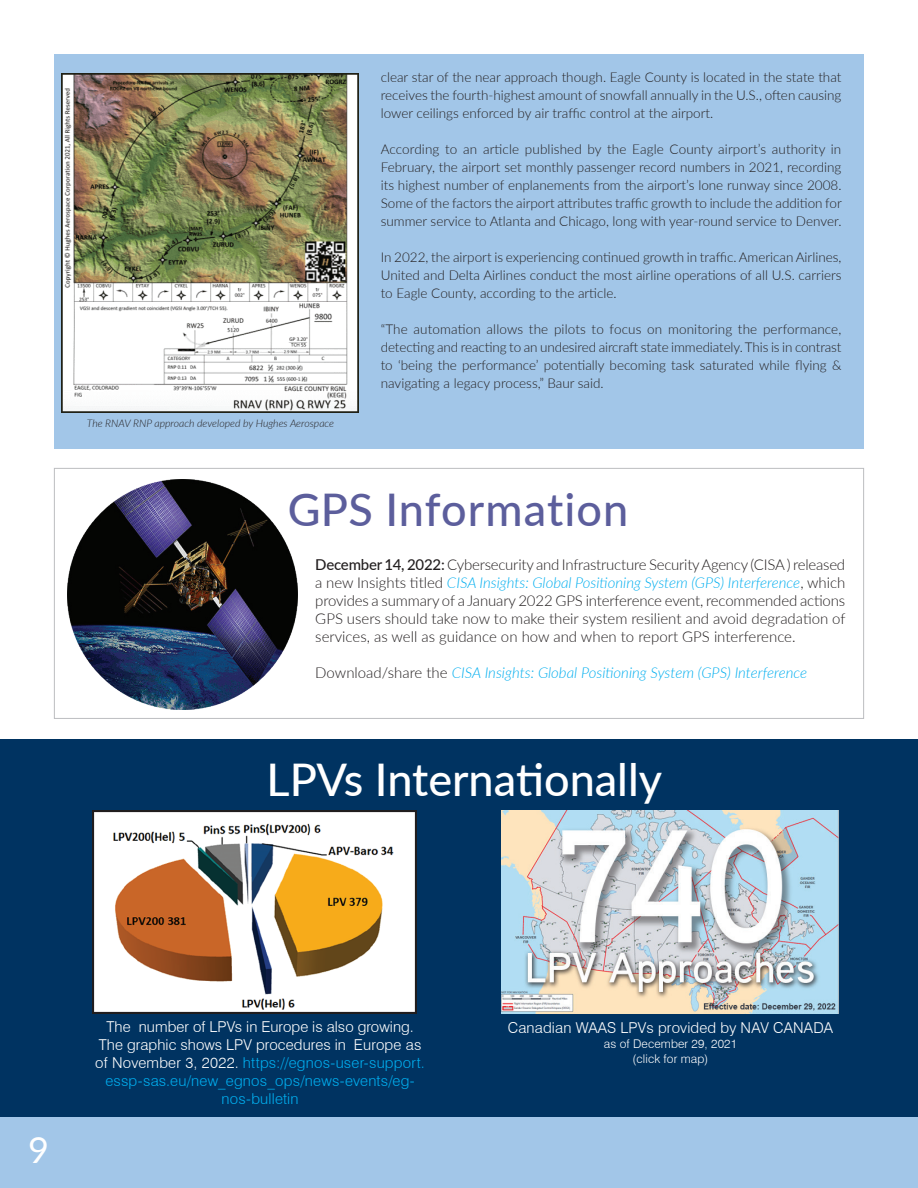
<style>
.page{position:relative;width:918px;height:1188px;background:#fff}
.page>*{position:absolute;margin:0;border:0;box-sizing:border-box;transform-origin:0 0}
.t1{font:500 45px "Lato";color:#fff}
.t2{font:500 45px "Lato";letter-spacing:.02em;color:#5c5e9c}
.t3{font:36px "Lato";color:#fff}
.t4{font:300 15px/18px "Lato";color:#231f20;text-align:justify}
.t5{font:300 15px/18px "Swiss 721 BT";letter-spacing:.01em;color:#fff;text-align:center}
.t6{font:italic 300 15px "Lato";color:#00aeef}
.t7{font:300 13.5px/18px "Lato";color:#231f20;text-align:justify}
.t8{font:300 12px/15px "Swiss 721 BT";letter-spacing:.01em;color:#fff;text-align:center}
.t9{font:italic 300 10.5px "Lato";color:#231f20}
.s1{font-weight:500}
.s2{font-style:italic;color:#00aeef}
.s3{font-style:normal;color:#231f20}
.s4{color:#00aeef}
</style>
<div class="page">
<div style="left:0;top:740px;width:918px;height:377px;background:#003361"></div>
<div style="left:0;top:1117px;width:918px;height:71px;background:#a2c6e8"></div>
<div style="left:54px;top:54px;width:810px;height:394px;background:#a2c6e8"></div>
<img style="left:62px;top:74px;width:296px;height:339px">
<div style="left:54px;top:468px;width:810px;height:251px;border:1px solid #bcbdc0"></div>
<img style="left:68px;top:479px;width:229px;height:230px">
<img style="left:501px;top:810px;width:338px;height:203px">
<img style="left:92px;top:810px;width:324px;height:204px">
<p class="t9" style="left:87px;top:415px;width:249px">The RNAV RNP approach developed by Hughes Aerospace</p>
<p class="t7" style="left:381px;top:67px;width:462px">clear star of the near approach though. Eagle County is located in the state that receives the fourth-highest amount of snowfall annually in the U.S., often causing lower ceilings enforced by air traffic control at the airport.</p>
<p class="t7" style="left:381px;top:139px;width:463px">According to an article published by the Eagle County airport’s authority in February, the airport set monthly passenger record numbers in 2021, recording its highest number of enplanements from the airport’s lone runway since 2008.<br>Some of the factors the airport attributes traffic growth to include the addition for summer service to Atlanta and Chicago, long with year-round service to Denver.</p>
<p class="t7" style="left:381px;top:247px;width:462px">In 2022, the airport is experiencing continued growth in traffic. American Airlines, United and Delta Airlines conduct the most airline operations of all U.S. carriers to Eagle County, according to the article.</p>
<p class="t7" style="left:381px;top:319px;width:462px">“The automation allows the pilots to focus on monitoring the performance, detecting and reacting to an undesired aircraft state immediately. This is in contrast to ‘being the performance’ potentially becoming task saturated while flying &amp; navigating a legacy process,” Baur said.</p>
<h1 class="t2" style="left:288px;top:477px;width:342px">GPS Information</h1>
<p class="t4" style="left:315px;top:555px;width:532px"><span class="s1">December 14, 2022:</span> Cybersecurity and Infrastructure Security Agency (CISA ) released a new Insights titled <span class="s2">CISA Insights: Global Positioning System (GPS) Interference</span>, which provides a summary of a January 2022 GPS interference event, recommended actions GPS users should take now to make their system resilient and avoid degradation of services, as well as guidance on how and when to report GPS interference.</p>
<p class="t6" style="left:315px;top:662px;width:493px"><span class="s3">Download/share the</span> CISA Insights: Global Positioning System (GPS) Interference</p>
<h1 class="t1" style="left:267px;top:747px;width:397px">LPVs Internationally</h1>
<h2 class="t3" style="left:28px;top:1124px;width:22px">9</h2>
<p class="t5" style="left:95px;top:1018px;width:331px">The number of LPVs in Europe is also growing.<br>The graphic shows LPV procedures in Europe as of November 3, 2022. <span class="s4">https://egnos-user-support. essp-sas.eu/new_egnos_ops/news-events/eg&shy;nos-bulletin</span></p>
<p class="t5" style="left:508px;top:1019px;width:327px">Canadian WAAS LPVs provided by NAV CANADA</p>
<p class="t8" style="left:604px;top:1036px;width:135px">as of December 29, 2021 (click for map)</p>
</div>
